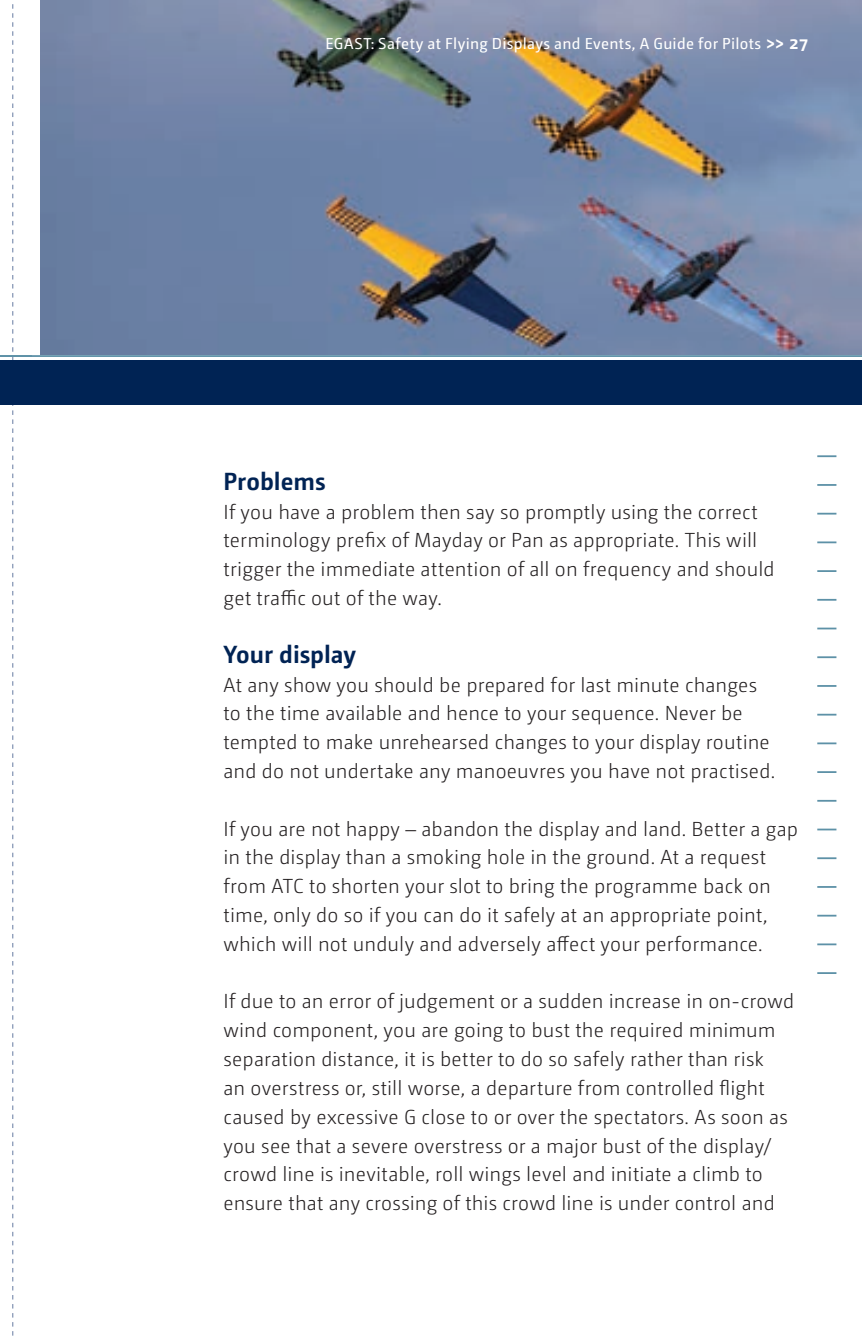
<style>
.page{position:relative;width:862px;height:1340px;background:#fff}
.page>*{position:absolute;margin:0;border:0;box-sizing:border-box;transform-origin:0 0}
._02_SOUS-TITRE{font:700 24.75px "Camingo Dos Pro";color:#002354}
._03_TEXTE{font:300 20.25px/28.8px "Camingo Dos Pro";letter-spacing:.01em;color:#231f20}
.t1{font:15.75px "Camingo Dos Pro";letter-spacing:.025em;color:#fff}
.s1{font-weight:700;font-size:18px}
</style>
<div class="page">
<svg style="left:12px;top:4px;width:1px;height:1332px"></svg>
<div style="left:0;top:360px;width:861px;height:45px;background:#002354"></div>
<hr style="left:0;top:355px;width:861px;height:2px;background:#5d91a7">
<hr style="left:816px;top:455px;width:20px;height:2px;background:#5d91a7">
<hr style="left:816px;top:484px;width:20px;height:2px;background:#5d91a7">
<svg style="left:817px;top:513px;width:19px;height:1px"></svg>
<hr style="left:816px;top:541px;width:20px;height:2px;background:#5d91a7">
<hr style="left:816px;top:570px;width:20px;height:2px;background:#5d91a7">
<svg style="left:817px;top:599px;width:19px;height:1px"></svg>
<hr style="left:816px;top:627px;width:20px;height:2px;background:#5d91a7">
<hr style="left:816px;top:656px;width:20px;height:2px;background:#5d91a7">
<hr style="left:816px;top:685px;width:20px;height:2px;background:#5d91a7">
<hr style="left:816px;top:713px;width:20px;height:2px;background:#5d91a7">
<hr style="left:816px;top:742px;width:20px;height:2px;background:#5d91a7">
<hr style="left:816px;top:771px;width:20px;height:2px;background:#5d91a7">
<svg style="left:817px;top:800px;width:19px;height:1px"></svg>
<hr style="left:816px;top:828px;width:20px;height:2px;background:#5d91a7">
<hr style="left:816px;top:857px;width:20px;height:2px;background:#5d91a7">
<svg style="left:817px;top:886px;width:19px;height:1px"></svg>
<hr style="left:816px;top:914px;width:20px;height:2px;background:#5d91a7">
<hr style="left:816px;top:943px;width:20px;height:2px;background:#5d91a7">
<hr style="left:816px;top:972px;width:20px;height:2px;background:#5d91a7">
<img style="left:41px;top:0;width:820px;height:355px">
<p class="t1" style="left:325px;top:34px;width:484px">EGAST: Safety at Flying Displays and Events, A Guide for Pilots <span class="s1">&gt;&gt; 27</span></p>
<p class="_02_SOUS-TITRE" style="left:223px;top:466px;width:103px">Problems</p>
<p class="_03_TEXTE" style="left:223px;top:497px;width:552px">If you have a problem then say so promptly using the correct terminology prefix of Mayday or Pan as appropriate. This will trigger the immediate attention of all on frequency and should get traffic out of the way.</p>
<p class="_02_SOUS-TITRE" style="left:223px;top:639px;width:134px">Your display</p>
<p class="_03_TEXTE" style="left:223px;top:670px;width:553px">At any show you should be prepared for last minute changes to the time available and hence to your sequence. Never be tempted to make unrehearsed changes to your display routine and do not undertake any manoeuvres you have not practised.</p>
<p class="_03_TEXTE" style="left:223px;top:814px;width:575px">If you are not happy – abandon the display and land. Better a gap in the display than a smoking hole in the ground. At a request from ATC to shorten your slot to bring the programme back on time, only do so if you can do it safely at an appropriate point, which will not unduly and adversely affect your performance.</p>
<p class="_03_TEXTE" style="left:223px;top:987px;width:572px">If due to an error of judgement or a sudden increase in on-crowd wind component, you are going to bust the required minimum separation distance, it is better to do so safely rather than risk<br>an overstress or, still worse, a departure from controlled flight caused by excessive G close to or over the spectators. As soon as you see that a severe overstress or a major bust of the display/ crowd line is inevitable, roll wings level and initiate a climb to ensure that any crossing of this crowd line is under control and</p>
</div>
